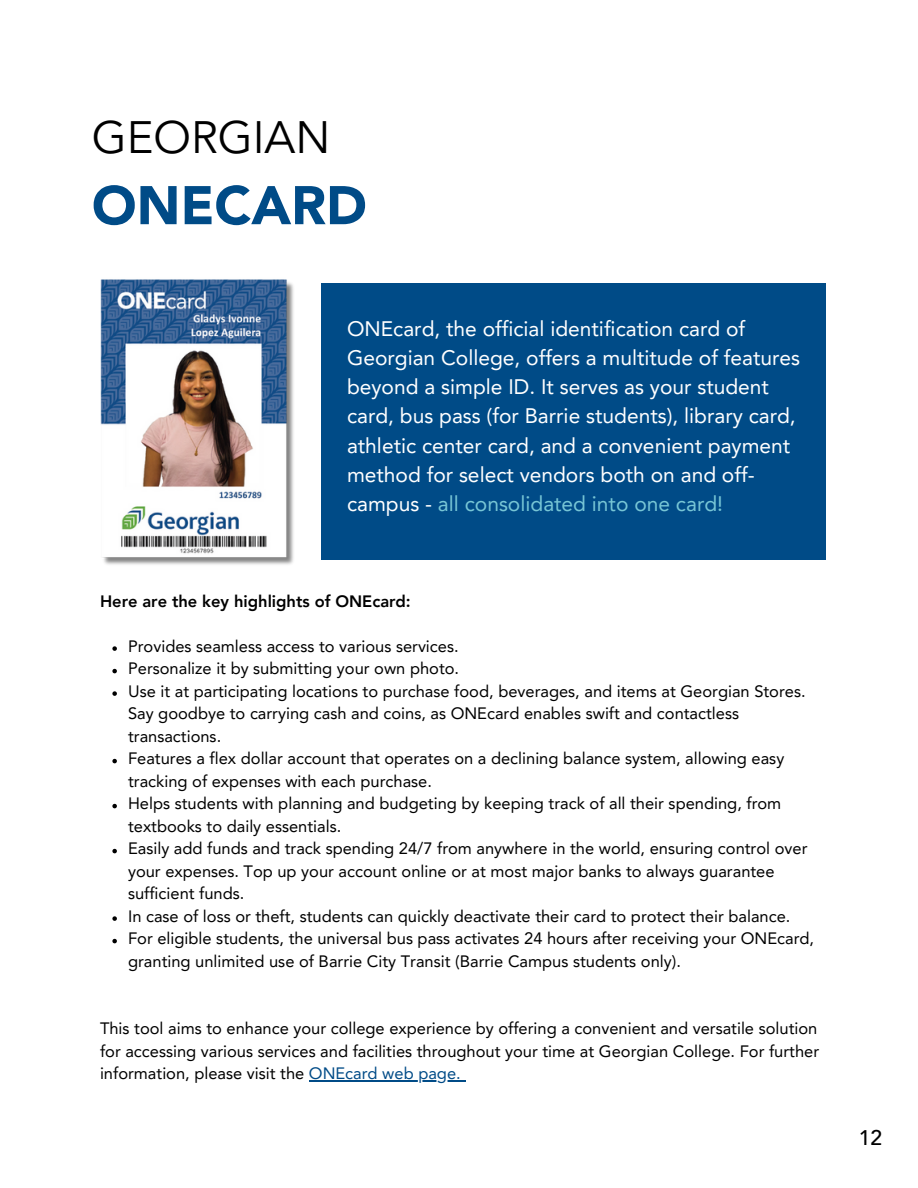
<style>
.page{position:relative;width:918px;height:1188px;background:#fff}
.page>*{position:absolute;margin:0;border:0;box-sizing:border-box;transform-origin:0 0}
.t1{font:900 53.85px "Avenir LT Std";color:#004b87}
.t2{font:45px "Avenir LT Std";color:#000}
.t3{font:21px/29.2px "Avenir LT Pro";color:#fff}
.t4{font:500 21px "Avenir LT Std";color:#000}
.t5{font:16.5px/22.5px "Avenir LT Pro";color:#000}
.t6{font:800 16.5px "Avenir LT Pro";color:#000}
.s1{color:#77c5d5}
.s2{color:#004b87}
</style>
<div class="page">
<img style="left:100px;top:279px;width:194px;height:286px">
<div style="left:321px;top:283px;width:505px;height:276px;background:#004b87"></div>
<svg style="left:112px;top:646px;width:5px;height:5px"></svg>
<svg style="left:112px;top:669px;width:5px;height:4px"></svg>
<svg style="left:112px;top:691px;width:5px;height:5px"></svg>
<svg style="left:112px;top:759px;width:5px;height:4px"></svg>
<svg style="left:112px;top:804px;width:5px;height:4px"></svg>
<svg style="left:112px;top:849px;width:5px;height:4px"></svg>
<svg style="left:112px;top:916px;width:5px;height:5px"></svg>
<svg style="left:112px;top:939px;width:5px;height:4px"></svg>
<hr style="left:309px;top:1081px;width:152px;height:1px;background:#004b87">
<p class="t2" style="left:92px;top:119px;width:240px">GEORGIAN</p>
<p class="t1" style="left:92px;top:183px;width:277px">ONECARD</p>
<p class="t3" style="left:347px;top:316px;width:455px">ONEcard, the official identification card of Georgian College, offers a multitude of features beyond a simple ID. It serves as your student card, bus pass (for Barrie students), library card, athletic center card, and a convenient payment method for select vendors both on and off&shy;campus - <span class="s1">all consolidated into one card!</span></p>
<p class="t6" style="left:100px;top:595px;width:312px">Here are the key highlights of ONEcard:</p>
<p class="t5" style="left:128px;top:637px;width:332px">Provides seamless access to various services.</p>
<p class="t5" style="left:128px;top:659px;width:333px">Personalize it by submitting your own photo.</p>
<p class="t5" style="left:128px;top:682px;width:679px">Use it at participating locations to purchase food, beverages, and items at Georgian Stores.<br>Say goodbye to carrying cash and coins, as ONEcard enables swift and contactless transactions.</p>
<p class="t5" style="left:128px;top:749px;width:658px">Features a flex dollar account that operates on a declining balance system, allowing easy tracking of expenses with each purchase.</p>
<p class="t5" style="left:128px;top:794px;width:655px">Helps students with planning and budgeting by keeping track of all their spending, from textbooks to daily essentials.</p>
<p class="t5" style="left:128px;top:839px;width:681px">Easily add funds and track spending 24/7 from anywhere in the world, ensuring control over your expenses. Top up your account online or at most major banks to always guarantee sufficient funds.</p>
<p class="t5" style="left:128px;top:907px;width:664px">In case of loss or theft, students can quickly deactivate their card to protect their balance.</p>
<p class="t5" style="left:128px;top:929px;width:688px">For eligible students, the universal bus pass activates 24 hours after receiving your ONEcard, granting unlimited use of Barrie City Transit (Barrie Campus students only).</p>
<p class="t5" style="left:100px;top:1019px;width:721px;text-align:justify">This tool aims to enhance your college experience by offering a convenient and versatile solution for accessing various services and facilities throughout your time at Georgian College. For further information, please visit the <span class="s2">ONEcard web page.</span></p>
<p class="t4" style="left:859px;top:1129px;width:25px">12</p>
</div>
